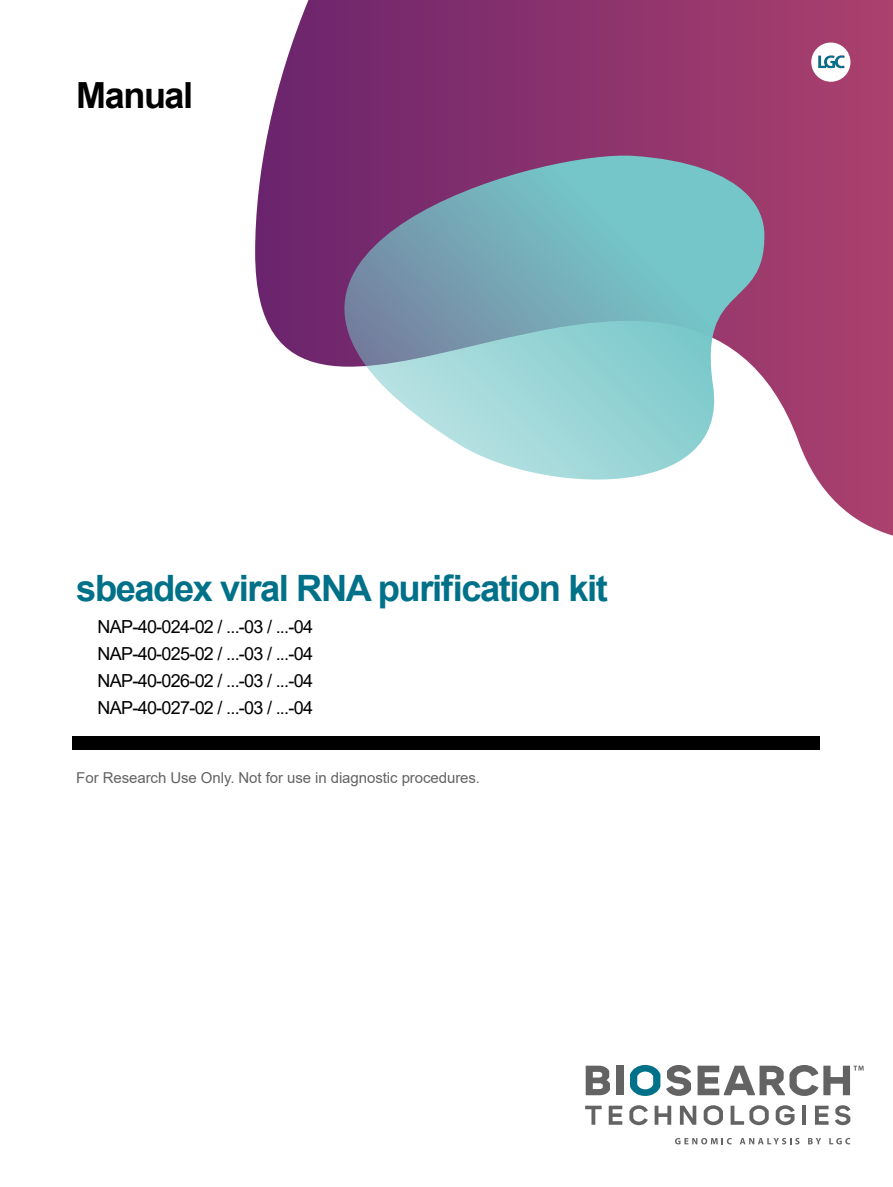
<style>
.page{position:relative;width:893px;height:1187px;background:#fff}
.page>*{position:absolute;margin:0;border:0;box-sizing:border-box;transform-origin:0 0}
.t1{font:700 36.3px "Arial";letter-spacing:-.04em;color:#007188}
.t2{font:700 36px "Arial";letter-spacing:-.04em;color:#000}
.t3{font:18px/27px "Arial";letter-spacing:-.04em;color:#000;text-align:justify}
.t4{font:15px "Arial";letter-spacing:-.005em;color:#646363}
</style>
<div class="page">
<svg style="left:255px;top:0;width:638px;height:535px"></svg>
<svg style="left:811px;top:43px;width:39px;height:39px"></svg>
<svg style="left:675px;top:1138px;width:57px;height:6px"></svg>
<svg style="left:740px;top:1138px;width:60px;height:6px"></svg>
<svg style="left:808px;top:1138px;width:13px;height:6px"></svg>
<svg style="left:829px;top:1138px;width:21px;height:6px"></svg>
<svg style="left:585px;top:1105px;width:17px;height:19px"></svg>
<svg style="left:609px;top:1105px;width:13px;height:19px"></svg>
<svg style="left:629px;top:1105px;width:19px;height:20px"></svg>
<svg style="left:655px;top:1105px;width:16px;height:19px"></svg>
<svg style="left:680px;top:1105px;width:16px;height:19px"></svg>
<svg style="left:704px;top:1105px;width:19px;height:20px"></svg>
<svg style="left:731px;top:1105px;width:38px;height:20px"></svg>
<svg style="left:776px;top:1105px;width:19px;height:20px"></svg>
<hr style="left:802px;top:1105px;width:4px;height:19px;background:#646363">
<svg style="left:815px;top:1105px;width:13px;height:19px"></svg>
<svg style="left:835px;top:1105px;width:15px;height:20px"></svg>
<svg style="left:586px;top:1065px;width:24px;height:30px"></svg>
<div style="left:616px;top:1065px;width:7px;height:30px;background:#646363"></div>
<svg style="left:630px;top:1065px;width:30px;height:30px"></svg>
<svg style="left:666px;top:1065px;width:25px;height:30px"></svg>
<svg style="left:698px;top:1065px;width:166px;height:30px"></svg>
<div style="left:72px;top:736px;width:748px;height:13px;background:#000"></div>
<svg style="left:298px;top:150px;width:468px;height:354px"></svg>
<h2 class="t2" style="left:76px;top:70px;width:118px">Manual</h2>
<h1 class="t1" style="left:76px;top:563px;width:533px">sbeadex viral RNA purification kit</h1>
<p class="t3" style="left:98px;top:612px;width:217px">NAP-40-024-02 / ...-03 / ...-04<br>NAP-40-025-02 / ...-03 / ...-04<br>NAP-40-026-02 / ...-03 / ...-04<br>NAP-40-027-02 / ...-03 / ...-04</p>
<p class="t4" style="left:76px;top:766px;width:405px">For Research Use Only. Not for use in diagnostic procedures.</p>
</div>
